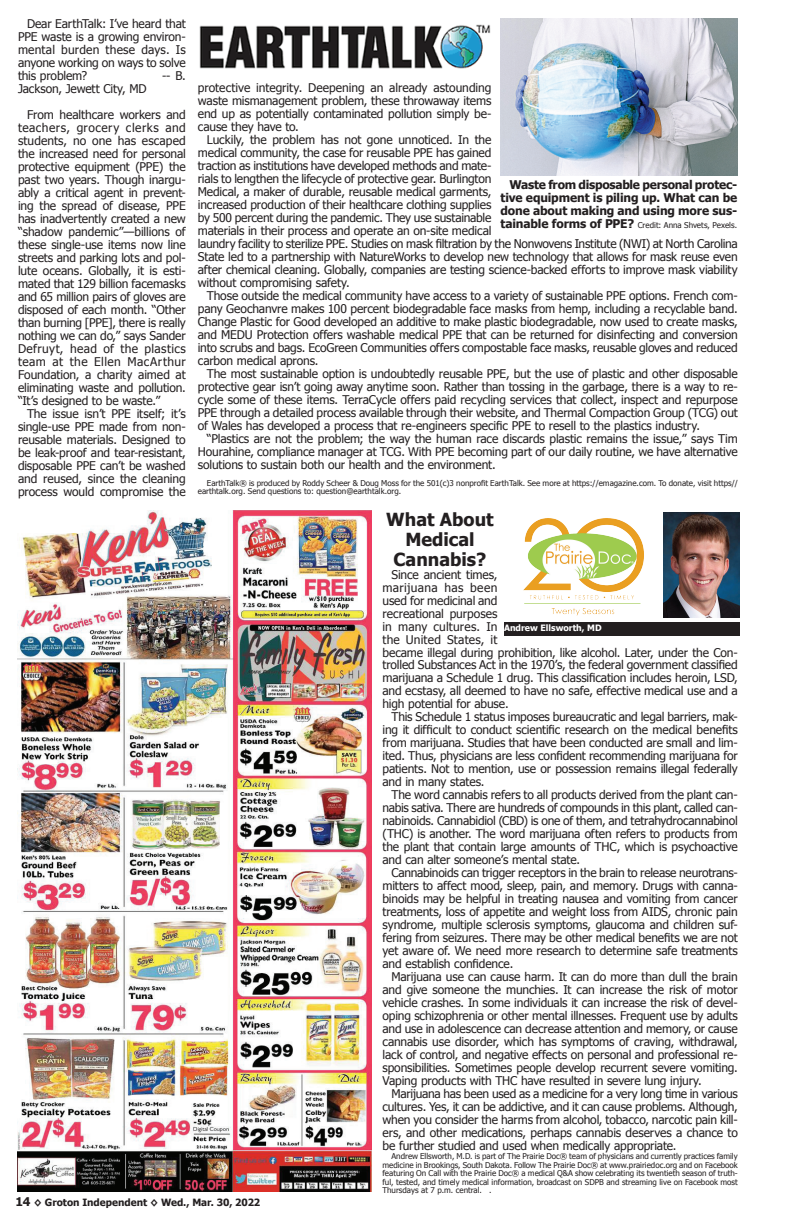
<style>
.page{position:relative;width:792px;height:1224px;background:#fff}
.page>*{position:absolute;margin:0;border:0;box-sizing:border-box;transform-origin:0 0}
.t1{font:700 18px/19.8px "Tahoma";color:#231f20;text-align:center}
.t2{font:12px/13px "Tahoma";letter-spacing:-.015em;color:#231f20;text-align:justify}
.t3{font:700 12px/13px "Tahoma";letter-spacing:-.01em;color:#231f20;text-align:justify}
.t4{font:700 10px "Tahoma";color:#231f20}
.t5{font:700 8.8px "Tahoma";color:#fff}
.t6{font:8px/8.5px "Tahoma";color:#231f20}
.s1{font-weight:700;font-size:12px}
.s2{font-size:12px}
</style>
<div class="page">
<img style="left:18px;top:510px;width:353px;height:682px">
<img style="left:199px;top:25px;width:291px;height:44px">
<img style="left:523px;top:518px;width:121px;height:98px">
<img style="left:664px;top:512px;width:76px;height:105px">
<div style="left:504px;top:622px;width:236px;height:14px;background:#231f20"></div>
<img style="left:500px;top:18px;width:237px;height:158px">
<p class="t2" style="left:18px;top:17px;width:169px;text-indent:9px">Dear EarthTalk: I’ve heard that PPE waste is a growing environ&shy;mental burden these days. Is anyone working on ways to solve this problem?</p>
<p class="t2" style="left:162px;top:69px;width:25px">-- B.</p>
<p class="t2" style="left:27px;top:75px;width:160px;line-height:26px;text-indent:-9px">Jackson, Jewett City, MD<br>From healthcare workers and</p>
<p class="t2" style="left:18px;top:121px;width:169px">teachers, grocery clerks and students, no one has escaped the increased need for personal protective equipment (PPE) the past two years. Though inargu&shy;ably a critical agent in prevent&shy;ing the spread of disease, PPE has inadvertently created a new “shadow pandemic”—billions of these single-use items now line streets and parking lots and pol&shy;lute oceans. Globally, it is esti&shy;mated that 129 billion facemasks and 65 million pairs of gloves are disposed of each month. “Other than burning [PPE], there is really nothing we can do,” says Sander Defruyt, head of the plastics team at the Ellen MacArthur Foundation, a charity aimed at eliminating waste and pollution. “It’s designed to be waste.”</p>
<p class="t2" style="left:18px;top:407px;width:169px;text-indent:9px">The issue isn’t PPE itself; it’s single-use PPE made from non&shy;reusable materials. Designed to be leak-proof and tear-resistant, disposable PPE can’t be washed and reused, since the cleaning process would compromise the</p>
<p class="t2" style="left:198px;top:80px;width:295px">protective integrity. Deepening an already astounding waste mismanagement problem, these throwaway items end up as potentially contaminated pollution simply be&shy;cause they have to.</p>
<p class="t2" style="left:198px;top:132px;width:542px;text-align:left;text-indent:9px">Luckily, the problem has not gone unnoticed. In the<br>medical community, the case for reusable PPE has gained<br>traction as institutions have developed methods and mate-<br>rials to lengthen the lifecycle of protective gear. Burlington<br>Medical, a maker of durable, reusable medical garments,<br>increased production of their healthcare clothing supplies<br>by 500 percent during the pandemic. They use sustainable<br>materials in their process and operate an on-site medical<br>laundry facility to sterilize PPE. Studies on mask filtration by the Nonwovens Institute (NWI) at North Carolina State led to a partnership with NatureWorks to develop new technology that allows for mask reuse even after chemical cleaning. Globally, companies are testing science-backed efforts to improve mask viability without compromising safety.</p>
<p class="t2" style="left:198px;top:288px;width:542px;text-indent:9px">Those outside the medical community have access to a variety of sustainable PPE options. French com&shy;pany Geochanvre makes 100 percent biodegradable face masks from hemp, including a recyclable band.<br>Change Plastic for Good developed an additive to make plastic biodegradable, now used to create masks, and MEDU Protection offers washable medical PPE that can be returned for disinfecting and conversion into scrubs and bags. EcoGreen Communities offers compostable face masks, reusable gloves and reduced carbon medical aprons.</p>
<p class="t2" style="left:198px;top:366px;width:542px;text-indent:9px">The most sustainable option is undoubtedly reusable PPE, but the use of plastic and other disposable protective gear isn’t going away anytime soon. Rather than tossing in the garbage, there is a way to re&shy;cycle some of these items. TerraCycle offers paid recycling services that collect, inspect and repurpose PPE through a detailed process available through their website, and Thermal Compaction Group (TCG) out of Wales has developed a process that re-engineers specific PPE to resell to the plastics industry.</p>
<p class="t2" style="left:198px;top:431px;width:541px;text-indent:9px">“Plastics are not the problem; the way the human race discards plastic remains the issue,” says Tim Hourahine, compliance manager at TCG. With PPE becoming part of our daily routine, we have alternative solutions to sustain both our health and the environment.</p>
<p class="t6" style="left:198px;top:478px;width:541px;text-indent:9px">EarthTalk® is produced by Roddy Scheer &amp; Doug Moss for the 501(c)3 nonprofit EarthTalk. See more at https://emagazine.com. To donate, visit https// earthtalk.org. Send questions to: question@earthtalk.org.</p>
<p class="t3" style="left:500px;top:177px;width:238px;text-indent:9px">Waste from disposable personal protec&shy;tive equipment is piling up. What can be done about making and using more sus-</p>
<p class="t6" style="left:500px;top:220px;width:238px"><span class="s1">tainable forms of PPE?</span> Credit: Anna Shvets, Pexels.</p>
<h1 class="t1" style="left:386px;top:508px;width:109px">What About<br>Medical<br>Cannabis?</h1>
<p class="t2" style="left:382px;top:567px;width:357px;text-align:left;text-indent:9px">Since ancient times,<br>marijuana has been<br>used for medicinal and<br>recreational purposes<br>in many cultures. In<br>the United States, it<br>became illegal during prohibition, like alcohol. Later, under the Con&shy;trolled Substances Act in the 1970’s, the federal government classified marijuana a Schedule 1 drug. This classification includes heroin, LSD, and ecstasy, all deemed to have no safe, effective medical use and a high potential for abuse.</p>
<p class="t2" style="left:382px;top:710px;width:357px;text-indent:9px">This Schedule 1 status imposes bureaucratic and legal barriers, mak&shy;ing it difficult to conduct scientific research on the medical benefits from marijuana. Studies that have been conducted are small and lim&shy;ited. Thus, physicians are less confident recommending marijuana for patients. Not to mention, use or possession remains illegal federally and in many states.</p>
<p class="t2" style="left:382px;top:788px;width:357px;text-indent:9px">The word cannabis refers to all products derived from the plant can&shy;nabis sativa. There are hundreds of compounds in this plant, called can&shy;nabinoids. Cannabidiol (CBD) is one of them, and tetrahydrocannabinol (THC) is another. The word marijuana often refers to products from the plant that contain large amounts of THC, which is psychoactive and can alter someone’s mental state.</p>
<p class="t2" style="left:382px;top:866px;width:357px;text-indent:9px">Cannabinoids can trigger receptors in the brain to release neurotrans&shy;mitters to affect mood, sleep, pain, and memory. Drugs with canna&shy;binoids may be helpful in treating nausea and vomiting from cancer treatments, loss of appetite and weight loss from AIDS, chronic pain syndrome, multiple sclerosis symptoms, glaucoma and children suf&shy;fering from seizures. There may be other medical benefits we are not yet aware of. We need more research to determine safe treatments and establish confidence.</p>
<p class="t2" style="left:382px;top:970px;width:357px;text-indent:9px">Marijuana use can cause harm. It can do more than dull the brain and give someone the munchies. It can increase the risk of motor vehicle crashes. In some individuals it can increase the risk of devel&shy;oping schizophrenia or other mental illnesses. Frequent use by adults and use in adolescence can decrease attention and memory, or cause cannabis use disorder, which has symptoms of craving, withdrawal, lack of control, and negative effects on personal and professional re&shy;sponsibilities. Sometimes people develop recurrent severe vomiting.<br>Vaping products with THC have resulted in severe lung injury.</p>
<p class="t2" style="left:382px;top:1087px;width:357px;text-indent:9px">Marijuana has been used as a medicine for a very long time in various cultures. Yes, it can be addictive, and it can cause problems. Although, when you consider the harms from alcohol, tobacco, narcotic pain kill&shy;ers, and other medications, perhaps cannabis deserves a chance to be further studied and used when medically appropriate.</p>
<p class="t6" style="left:382px;top:1152px;width:357px;text-align:justify;text-indent:9px">Andrew Ellsworth, M.D. is part of The Prairie Doc® team of physicians and currently practices family medicine in Brookings, South Dakota. Follow The Prairie Doc® at www.prairiedoc.org and on Facebook featuring On Call with the Prairie Doc® a medical Q&amp;A show celebrating its twentieth season of truth&shy;ful, tested, and timely medical information, broadcast on SDPB and streaming live on Facebook most Thursdays at 7 p.m. central. .</p>
<p class="t5" style="left:504px;top:622px;width:99px">Andrew Ellsworth, MD</p>
<p class="t4" style="left:16px;top:1196px;width:246px"><span class="s2">14</span> ◊ Groton Independent ◊ Wed., Mar. 30, 2022</p>
</div>
